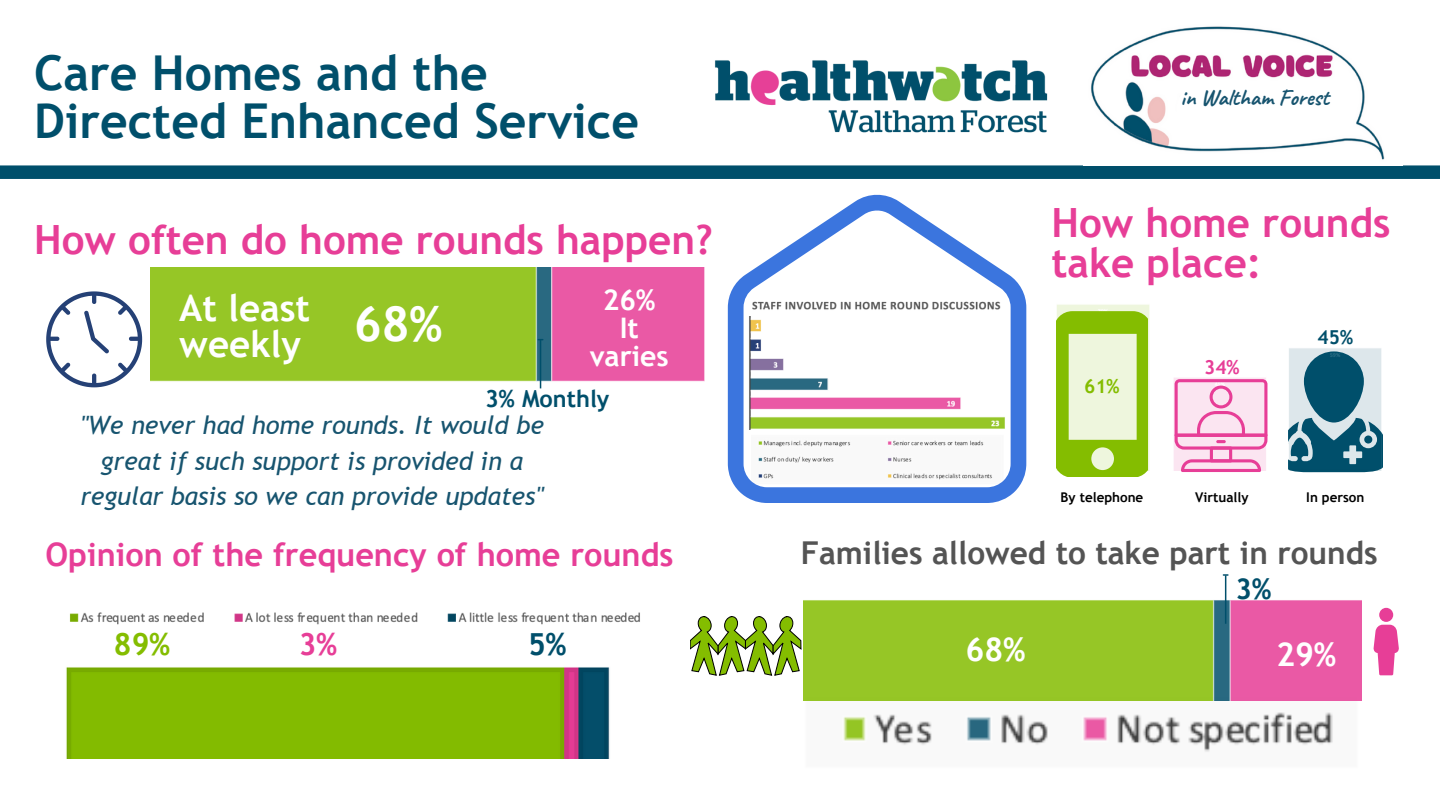
<style>
.page{position:relative;width:1440px;height:810px;background:#fff}
.page>*{position:absolute;margin:0;border:0;box-sizing:border-box;transform-origin:0 0}
.t1{font:700 48.1px/47.8px "Trebuchet MS";color:#004f6b}
.t2{font:700 47.8px "Trebuchet MS";color:#fff}
.t3{font:700 40.3px/40.1px "Trebuchet MS";color:#e73e97}
.t4{font:700 36.8px/36.3px "Trebuchet MS";color:#fff}
.t5{font:700 32.4px "Trebuchet MS";color:#e73e97}
.t6{font:700 32.4px "Trebuchet MS";color:#fff}
.t7{font:700 31.5px "Trebuchet MS";color:#545454}
.t8{font:700 30.4px "Trebuchet MS";color:#84bd00}
.t9{font:700 30.4px "Trebuchet MS";color:#e73e97}
.t10{font:700 30.4px "Trebuchet MS";color:#004f6b}
.t11{font:700 28.4px "Trebuchet MS";color:#004f6b}
.t12{font:700 28.3px/28.1px "Trebuchet MS";color:#fff;text-align:center}
.t13{font:italic 25.3px/35.2px "Trebuchet MS";color:#17546f;text-align:center}
.t14{font:700 23.5px "Trebuchet MS";color:#004f6b}
.t15{font:700 22.8px "Caveat";color:#17546f}
.t16{font:700 19.2px "Trebuchet MS";color:#84bd00}
.t17{font:700 19.2px "Trebuchet MS";color:#004f6b}
.t18{font:700 19.2px "Trebuchet MS";color:#e73e97}
.t19{font:700 13.4px "Trebuchet MS";color:#000}
</style>
<div class="page">
<img style="left:715px;top:60px;width:333px;height:73px">
<div style="left:0;top:165px;width:1440px;height:14px;background:#004f6b"></div>
<svg style="left:46px;top:292px;width:96px;height:95px"></svg>
<img style="left:1081px;top:304px;width:69px;height:167px">
<svg style="left:1056px;top:311px;width:91px;height:166px;background:#bada71"></svg>
<svg style="left:1175px;top:379px;width:92px;height:93px;background:#f5b9d9"></svg>
<img style="left:1288px;top:348px;width:95px;height:123px">
<svg style="left:690px;top:616px;width:111px;height:59px"></svg>
<svg style="left:1374px;top:608px;width:25px;height:67px"></svg>
<img style="left:843px;top:698px;width:519px;height:54px">
<img style="left:66px;top:667px;width:544px;height:92px">
<img style="left:69px;top:612px;width:571px;height:13px">
<img style="left:803px;top:593px;width:558px;height:108px">
<hr style="left:1225px;top:575px;width:1px;height:49px;background:#004f6b">
<img style="left:151px;top:267px;width:554px;height:118px">
<hr style="left:540px;top:340px;width:1px;height:48px;background:#004f6b">
<svg style="left:728px;top:194px;width:298px;height:309px"></svg>
<img style="left:1091px;top:26px;width:294px;height:134px">
<div style="left:1176px;top:85px;width:171px;height:48px;background:#fff;border-radius:24px"></div>
<p class="t1" style="left:34px;top:49px;width:606px">Care Homes and the<br>Directed Enhanced Service</p>
<p class="t3" style="left:34px;top:219px;width:680px">How often do home rounds happen?</p>
<p class="t4" style="left:179px;top:290px;width:132px">At least weekly</p>
<p class="t12" style="left:603px;top:285px;width:54px">26%</p>
<p class="t2" style="left:354px;top:297px;width:90px">68%</p>
<p class="t12" style="left:590px;top:313px;width:80px">It varies</p>
<p class="t14" style="left:485px;top:384px;width:126px">3% Monthly</p>
<p class="t13" style="left:80px;top:408px;width:465px">"We never had home rounds. It would be great if such support is provided in a regular basis so we can provide updates"</p>
<p class="t5" style="left:45px;top:536px;width:630px">Opinion of the frequency of home rounds</p>
<p class="t15" style="left:1181px;top:83px;width:150px">in Waltham Forest</p>
<p class="t3" style="left:1052px;top:202px;width:340px">How home rounds take place:</p>
<p class="t16" style="left:1084px;top:375px;width:37px">61%</p>
<p class="t18" style="left:1204px;top:356px;width:37px">34%</p>
<p class="t17" style="left:1318px;top:326px;width:37px">45%</p>
<p class="t19" style="left:1061px;top:489px;width:84px">By telephone</p>
<p class="t19" style="left:1195px;top:489px;width:55px">Virtually</p>
<p class="t19" style="left:1306px;top:489px;width:60px">In person</p>
<p class="t7" style="left:801px;top:534px;width:578px">Families allowed to take part in rounds</p>
<p class="t11" style="left:1235px;top:572px;width:38px">3%</p>
<p class="t8" style="left:114px;top:627px;width:58px">89%</p>
<p class="t9" style="left:299px;top:627px;width:40px">3%</p>
<p class="t10" style="left:528px;top:627px;width:40px">5%</p>
<p class="t6" style="left:1276px;top:636px;width:62px">29%</p>
<p class="t6" style="left:965px;top:630px;width:62px">68%</p>
</div>
